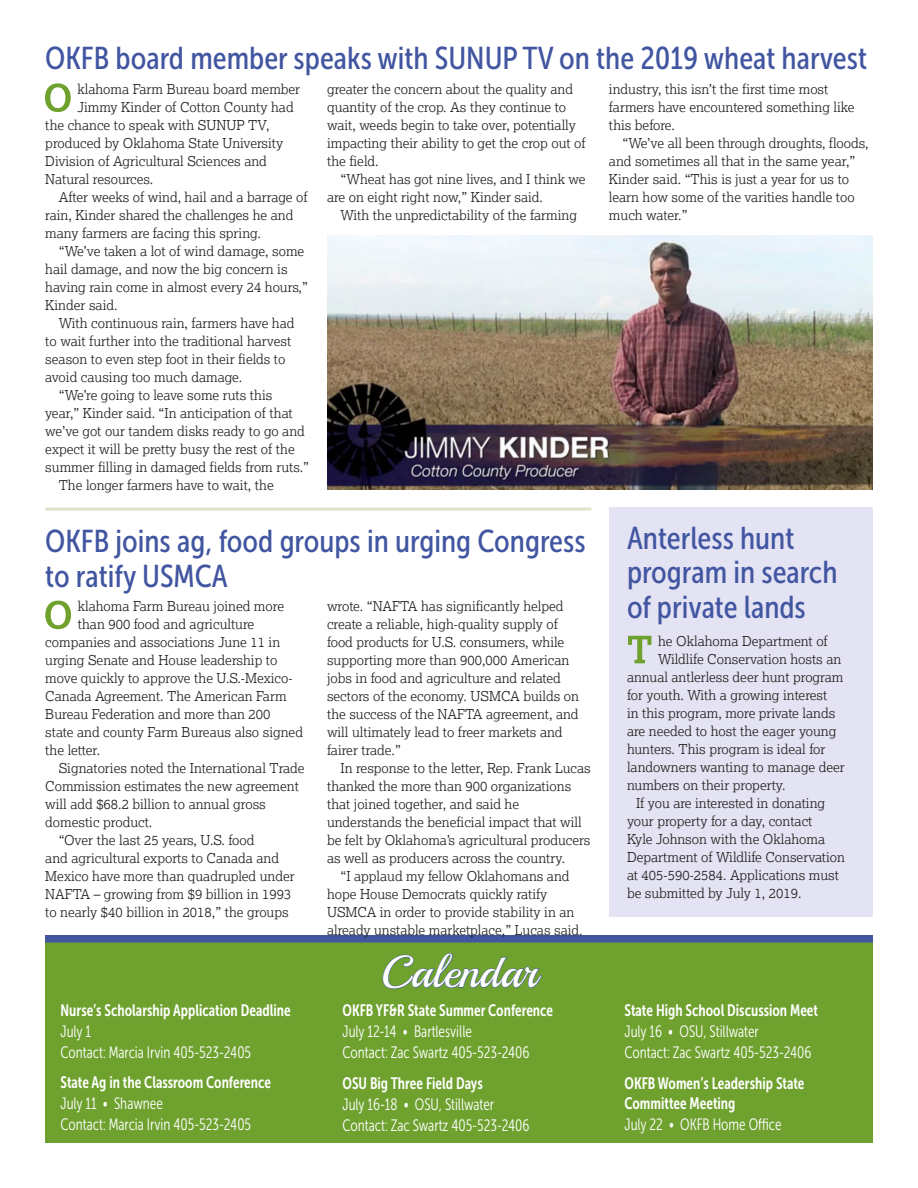
<style>
.page{position:relative;width:918px;height:1188px;background:#fff}
.page>*{position:absolute;margin:0;border:0;box-sizing:border-box;transform-origin:0 0}
.t1{font:45px "Playball";color:#fff}
.Headline{font:31.5px/34.5px "Museo Sans Cond 500";color:#4155a1}
.Static_Box_text{font:16.5px "Museo Sans Cond 300";color:#fff;scale:.9 1}
.Static_Box_text-2{font:16.5px/19.5px "Museo Sans Cond 700";color:#fff;scale:.9 1}
.Body_Text{font:300 13.5px/18px "Lexia";color:#1d1d1b}
</style>
<div class="page">
<hr style="left:45px;top:508px;width:546px;height:3px;background:#dde4c8">
<div style="left:45px;top:942px;width:828px;height:201px;background:#6ea12e"></div>
<div style="left:45px;top:935px;width:828px;height:8px;background:#4155a1"></div>
<svg style="left:382px;top:953px;width:160px;height:36px"></svg>
<svg style="left:45px;top:601px;width:26px;height:28px"></svg>
<svg style="left:45px;top:83px;width:26px;height:29px"></svg>
<img style="left:327px;top:236px;width:546px;height:254px">
<div style="left:609px;top:507px;width:264px;height:410px;background:#e3e3f3"></div>
<svg style="left:628px;top:636px;width:23px;height:27px"></svg>
<p class="Headline" style="left:45px;top:41px;width:823px">OKFB board member speaks with SUNUP TV on the 2019 wheat harvest</p>
<p class="Body_Text" style="left:77px;top:79px;width:224px">klahoma Farm Bureau board member</p>
<p class="Body_Text" style="left:77px;top:97px;width:218px">Jimmy Kinder of Cotton County had</p>
<p class="Body_Text" style="left:45px;top:115px;width:226px">the chance to speak with SUNUP TV,</p>
<p class="Body_Text" style="left:45px;top:133px;width:239px">produced by Oklahoma State University</p>
<p class="Body_Text" style="left:45px;top:151px;width:223px">Division of Agricultural Sciences and</p>
<p class="Body_Text" style="left:45px;top:169px;width:110px">Natural resources.</p>
<p class="Body_Text" style="left:45px;top:187px;width:264px;text-indent:14px">After weeks of wind, hail and a barrage of rain, Kinder shared the challenges he and many farmers are facing this spring.</p>
<p class="Body_Text" style="left:45px;top:241px;width:264px;text-indent:14px">“We’ve taken a lot of wind damage, some hail damage, and now the big concern is having rain come in almost every 24 hours,”<br>Kinder said.</p>
<p class="Body_Text" style="left:45px;top:313px;width:251px;text-indent:14px">With continuous rain, farmers have had to wait further into the traditional harvest season to even step foot in their fields to avoid causing too much damage.</p>
<p class="Body_Text" style="left:45px;top:385px;width:265px;text-indent:14px">“We’re going to leave some ruts this year,” Kinder said. “In anticipation of that we’ve got our tandem disks ready to go and expect it will be pretty busy the rest of the summer filling in damaged fields from ruts.”</p>
<p class="Body_Text" style="left:59px;top:475px;width:216px">The longer farmers have to wait, the</p>
<p class="Body_Text" style="left:609px;top:79px;width:247px">industry, this isn’t the first time most farmers have encountered something like this before.</p>
<p class="Body_Text" style="left:609px;top:133px;width:261px;text-indent:14px">“We’ve all been through droughts, floods, and sometimes all that in the same year,” Kinder said. “This is just a year for us to learn how some of the varities handle too much water.”</p>
<p class="Body_Text" style="left:327px;top:79px;width:260px">greater the concern about the quality and quantity of the crop. As they continue to wait, weeds begin to take over, potentially impacting their ability to get the crop out of the field.</p>
<p class="Body_Text" style="left:327px;top:169px;width:260px;text-indent:14px">“Wheat has got nine lives, and I think we are on eight right now,” Kinder said.</p>
<p class="Body_Text" style="left:341px;top:205px;width:238px">With the unpredictability of the farming</p>
<p class="Headline" style="left:45px;top:524px;width:542px">OKFB joins ag, food groups in urging Congress to ratify USMCA</p>
<p class="Body_Text" style="left:327px;top:597px;width:253px">wrote. “NAFTA has significantly helped create a reliable, high-quality supply of food products for U.S. consumers, while supporting more than 900,000 American jobs in food and agriculture and related sectors of the economy. USMCA builds on the success of the NAFTA agreement, and will ultimately lead to freer markets and fairer trade.”</p>
<p class="Body_Text" style="left:327px;top:759px;width:265px;text-indent:14px">In response to the letter, Rep. Frank Lucas thanked the more than 900 organizations that joined together, and said he understands the beneficial impact that will be felt by Oklahoma’s agricultural producers as well as producers across the country.</p>
<p class="Body_Text" style="left:327px;top:867px;width:257px;text-indent:14px">“I applaud my fellow Oklahomans and hope House Democrats quickly ratify USMCA in order to provide stability in an already unstable marketplace,” Lucas said.</p>
<p class="Body_Text" style="left:78px;top:597px;width:208px">klahoma Farm Bureau joined more</p>
<p class="Body_Text" style="left:78px;top:615px;width:178px">than 900 food and agriculture</p>
<p class="Body_Text" style="left:45px;top:633px;width:236px">companies and associations June 11 in</p>
<p class="Body_Text" style="left:45px;top:651px;width:234px">urging Senate and House leadership to</p>
<p class="Body_Text" style="left:45px;top:669px;width:249px">move quickly to approve the U.S.-Mexico-</p>
<p class="Body_Text" style="left:45px;top:687px;width:243px">Canada Agreement. The American Farm</p>
<p class="Body_Text" style="left:45px;top:705px;width:227px">Bureau Federation and more than 200</p>
<p class="Body_Text" style="left:45px;top:723px;width:259px">state and county Farm Bureaus also signed the letter.</p>
<p class="Body_Text" style="left:45px;top:759px;width:261px;text-indent:14px">Signatories noted the International Trade Commission estimates the new agreement will add $68.2 billion to annual gross domestic product.</p>
<p class="Body_Text" style="left:45px;top:831px;width:251px;text-indent:14px">“Over the last 25 years, U.S. food<br>and agricultural exports to Canada and Mexico have more than quadrupled under NAFTA – growing from $9 billion in 1993 to nearly $40 billion in 2018,” the groups</p>
<p class="Static_Box_text-2" style="left:61px;top:1001px;width:257px">Nurse’s Scholarship Application Deadline</p>
<p class="Static_Box_text" style="left:61px;top:1023px;width:35px">July 1</p>
<p class="Static_Box_text" style="left:61px;top:1044px;width:213px">Contact: Marcia Irvin 405-523-2405</p>
<p class="Static_Box_text-2" style="left:61px;top:1072px;width:235px">State Ag in the Classroom Conference</p>
<p class="Static_Box_text" style="left:61px;top:1094px;width:115px">July 11 • Shawnee</p>
<p class="Static_Box_text" style="left:61px;top:1115px;width:213px">Contact: Marcia Irvin 405-523-2405</p>
<p class="t1" style="left:381px;top:944px;width:158px">Calendar</p>
<p class="Static_Box_text-2" style="left:343px;top:1001px;width:235px">OKFB YF&amp;R State Summer Conference</p>
<p class="Static_Box_text" style="left:343px;top:1023px;width:145px">July 12-14 • Bartlesville</p>
<p class="Static_Box_text" style="left:343px;top:1044px;width:209px">Contact: Zac Swartz 405-523-2406</p>
<p class="Static_Box_text-2" style="left:343px;top:1074px;width:157px">OSU Big Three Field Days</p>
<p class="Static_Box_text" style="left:343px;top:1096px;width:170px">July 16-18 • OSU, Stillwater</p>
<p class="Static_Box_text" style="left:343px;top:1117px;width:209px">Contact: Zac Swartz 405-523-2406</p>
<p class="Headline" style="left:627px;top:521px;width:212px">Anterless hunt program in search of private lands</p>
<p class="Body_Text" style="left:658px;top:632px;width:171px">he Oklahoma Department of</p>
<p class="Body_Text" style="left:658px;top:650px;width:185px">Wildlife Conservation hosts an</p>
<p class="Body_Text" style="left:627px;top:668px;width:218px">annual antlerless deer hunt program</p>
<p class="Body_Text" style="left:627px;top:686px;width:202px">for youth. With a growing interest</p>
<p class="Body_Text" style="left:627px;top:704px;width:210px">in this program, more private lands</p>
<p class="Body_Text" style="left:627px;top:722px;width:211px">are needed to host the eager young</p>
<p class="Body_Text" style="left:627px;top:740px;width:200px">hunters. This program is ideal for</p>
<p class="Body_Text" style="left:627px;top:758px;width:219px">landowners wanting to manage deer</p>
<p class="Body_Text" style="left:627px;top:776px;width:160px">numbers on their property.</p>
<p class="Body_Text" style="left:627px;top:794px;width:220px;text-indent:9px">If you are interested in donating your property for a day, contact<br>Kyle Johnson with the Oklahoma Department of Wildlife Conservation at 405-590-2584. Applications must be submitted by July 1, 2019.</p>
<p class="Static_Box_text-2" style="left:625px;top:1001px;width:217px">State High School Discussion Meet</p>
<p class="Static_Box_text" style="left:625px;top:1023px;width:151px">July 16 • OSU, Stillwater</p>
<p class="Static_Box_text" style="left:625px;top:1044px;width:209px">Contact: Zac Swartz 405-523-2406</p>
<p class="Static_Box_text-2" style="left:625px;top:1074px;width:201px">OKFB Women’s Leadership State<br>Committee Meeting</p>
<p class="Static_Box_text" style="left:625px;top:1115px;width:176px">July 22 • OKFB Home Office</p>
</div>
